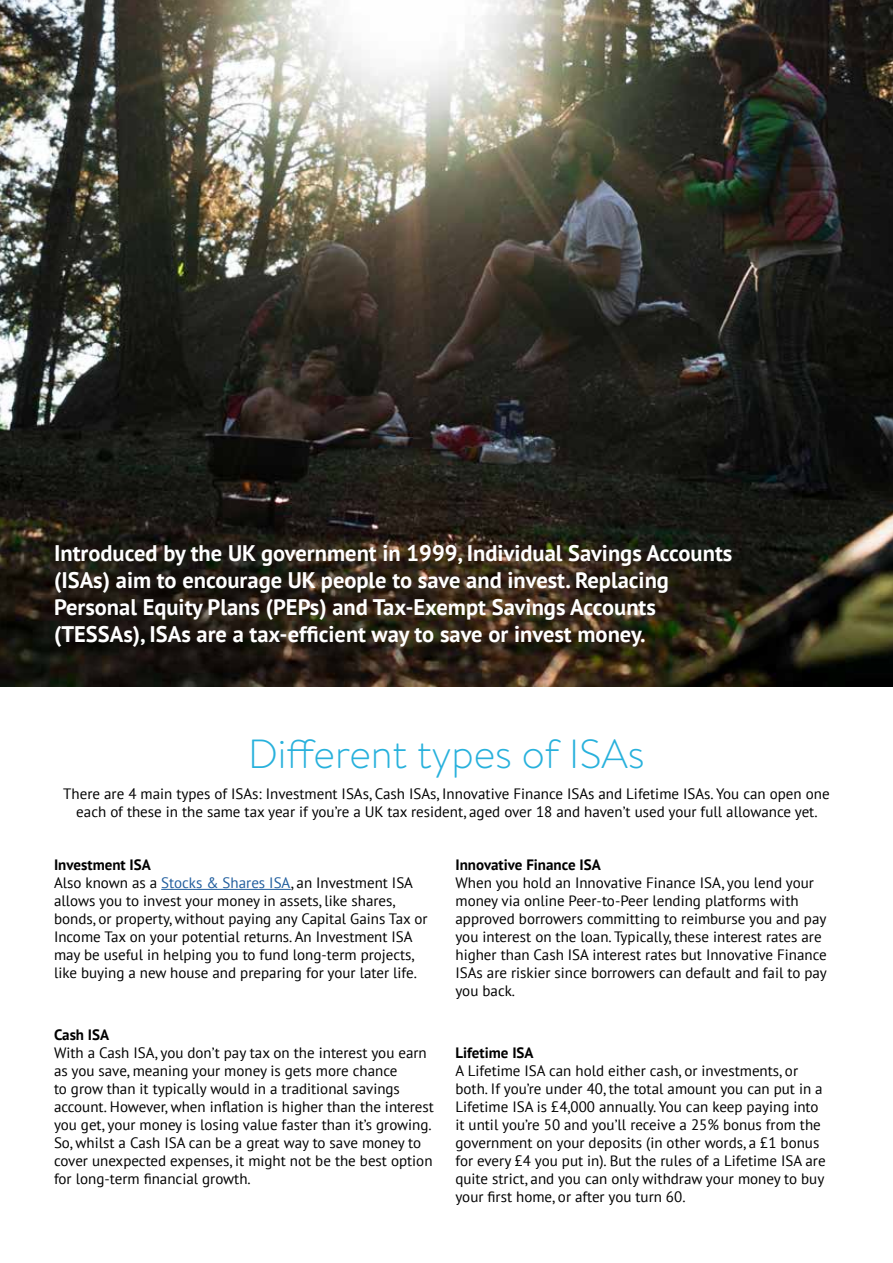
<style>
.page{position:relative;width:893px;height:1263px;background:#fff}
.page>*{position:absolute;margin:0;border:0;box-sizing:border-box;transform-origin:0 0}
.t1{font:300 40.65px "Brandon Text";color:#28b1dc}
.t2{font:700 22.5px/27px "PT Sans";color:#fff}
.t3{font:15px/18px "PT Sans";color:#000}
.t4{font:700 15px "PT Sans";color:#000}
.s1{font-weight:700}
.s2{color:#215e9e}
</style>
<div class="page">
<img style="left:0;top:0;width:893px;height:687px">
<hr style="left:161px;top:889px;width:130px;height:1px;background:#215e9e">
<p class="t2" style="left:54px;top:539px;width:680px">Introduced by the UK government in 1999, Individual Savings Accounts (ISAs) aim to encourage UK people to save and invest. Replacing Personal Equity Plans (PEPs) and Tax-Exempt Savings Accounts (TESSAs), ISAs are a tax-efficient way to save or invest money.</p>
<h1 class="t1" style="left:248px;top:726px;width:398px">Different types of ISAs</h1>
<p class="t3" style="left:63px;top:784px;width:768px;text-align:center">There are 4 main types of ISAs: Investment ISAs, Cash ISAs, Innovative Finance ISAs and Lifetime ISAs. You can open one each of these in the same tax year if you’re a UK tax resident, aged over 18 and haven’t used your full allowance yet.</p>
<p class="t3" style="left:54px;top:856px;width:375px"><span class="s1">Investment ISA<br></span>Also known as a <span class="s2">Stocks &amp; Shares ISA</span>, an Investment ISA allows you to invest your money in assets, like shares, bonds, or property, without paying any Capital Gains Tax or Income Tax on your potential returns. An Investment ISA may be useful in helping you to fund long-term projects, like buying a new house and preparing for your later life.</p>
<p class="t4" style="left:54px;top:1024px;width:57px">Cash ISA</p>
<p class="t3" style="left:54px;top:1043px;width:381px">With a Cash ISA, you don’t pay tax on the interest you earn as you save, meaning your money is gets more chance<br>to grow than it typically would in a traditional savings account. However, when inflation is higher than the interest you get, your money is losing value faster than it’s growing.<br>So, whilst a Cash ISA can be a great way to save money to cover unexpected expenses, it might not be the best option for long-term financial growth.</p>
<p class="t4" style="left:455px;top:855px;width:147px">Innovative Finance ISA</p>
<p class="t3" style="left:455px;top:874px;width:373px">When you hold an Innovative Finance ISA, you lend your money via online Peer-to-Peer lending platforms with approved borrowers committing to reimburse you and pay you interest on the loan. Typically, these interest rates are higher than Cash ISA interest rates but Innovative Finance ISAs are riskier since borrowers can default and fail to pay you back.</p>
<p class="t4" style="left:455px;top:1042px;width:80px">Lifetime ISA</p>
<p class="t3" style="left:455px;top:1061px;width:372px">A Lifetime ISA can hold either cash, or investments, or both. If you’re under 40, the total amount you can put in a Lifetime ISA is £4,000 annually. You can keep paying into it until you’re 50 and you’ll receive a 25% bonus from the government on your deposits (in other words, a £1 bonus for every £4 you put in). But the rules of a Lifetime ISA are quite strict, and you can only withdraw your money to buy your first home, or after you turn 60.</p>
</div>
